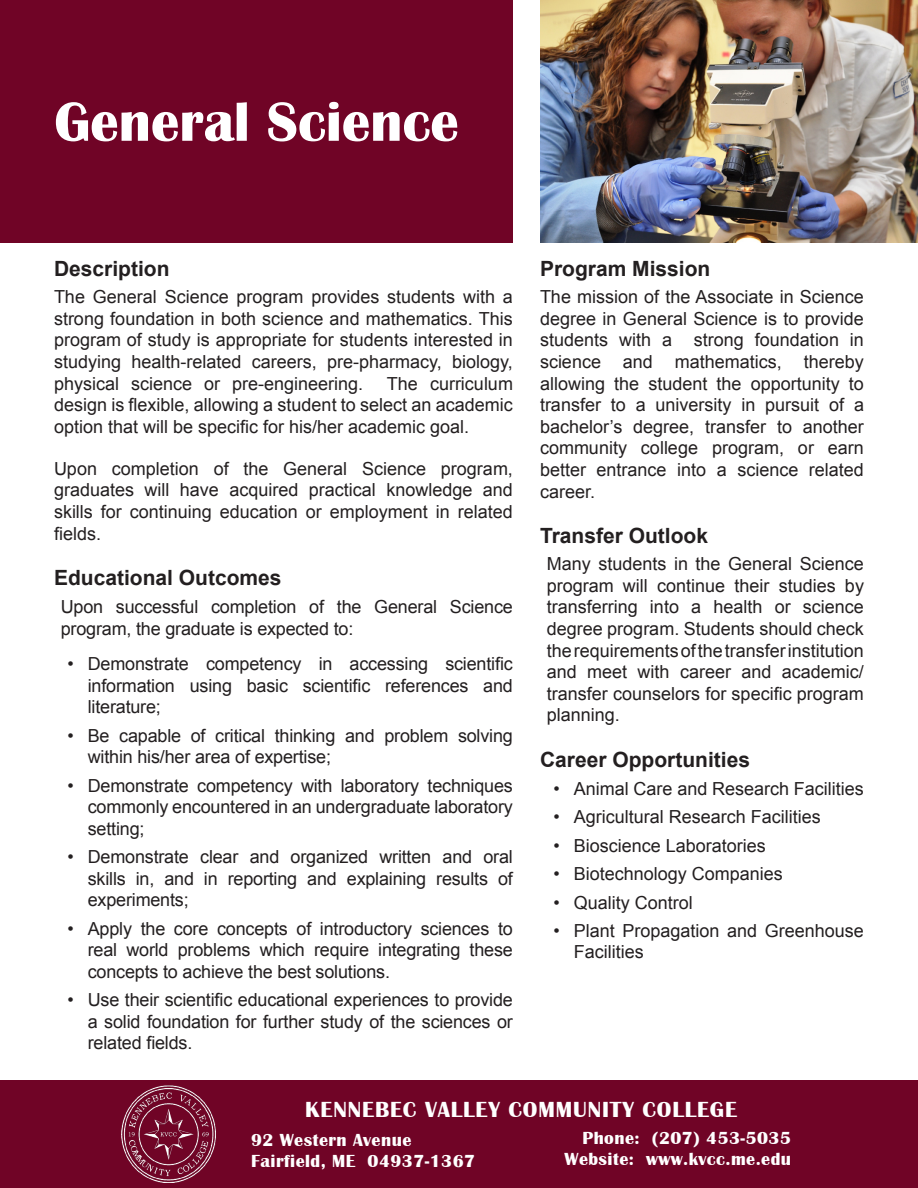
<style>
.page{position:relative;width:918px;height:1188px;background:#fff}
.page>*{position:absolute;margin:0;border:0;box-sizing:border-box;transform-origin:0 0}
.t1{font:700 57px "Britannic";color:#fff}
.t2{font:700 22.5px "Britannic";letter-spacing:.04em;color:#fff}
.t3{font:700 21px "Arial";color:#231f20}
.Numbered_List{font:18px/21.6px "Arial";color:#231f20;text-align:justify}
.t4{font:700 18px "Britannic";letter-spacing:.025em;color:#fff}
</style>
<div class="page">
<div style="left:0;top:0;width:513px;height:243px;background:#700426"></div>
<div style="left:0;top:1080px;width:918px;height:108px;background:#700426"></div>
<img style="left:122px;top:1085px;width:94px;height:98px">
<img style="left:540px;top:0;width:378px;height:243px">
<p class="t1" style="left:54px;top:90px;width:406px">General Science</p>
<p class="t3" style="left:54px;top:255px;width:117px">Description</p>
<p class="Numbered_List" style="left:54px;top:286px;width:460px">The General Science program provides students with a strong foundation in both science and mathematics. This program of study is appropriate for students interested in studying health-related careers, pre-pharmacy, biology, physical science or pre-engineering.</p>
<p class="Numbered_List" style="left:54px;top:373px;width:460px;text-indent:333px">The curriculum design is flexible, allowing a student to select an academic option that will be specific for his/her academic goal.</p>
<p class="Numbered_List" style="left:54px;top:458px;width:460px">Upon completion of the General Science program, graduates will have acquired practical knowledge and skills for continuing education or employment in related fields.</p>
<p class="t3" style="left:54px;top:564px;width:229px">Educational Outcomes</p>
<p class="Numbered_List" style="left:61px;top:596px;width:454px">Upon successful completion of the General Science program, the graduate is expected to:</p>
<p class="Numbered_List" style="left:88px;top:653px;width:427px;text-indent:-20px">• Demonstrate competency in accessing scientific information using basic scientific references and literature;</p>
<p class="Numbered_List" style="left:88px;top:725px;width:427px;text-indent:-20px">• Be capable of critical thinking and problem solving within his/her area of expertise;</p>
<p class="Numbered_List" style="left:88px;top:775px;width:427px;text-indent:-20px">• Demonstrate competency with laboratory techniques commonly encountered in an undergraduate laboratory setting;</p>
<p class="Numbered_List" style="left:88px;top:846px;width:427px;text-indent:-20px">• Demonstrate clear and organized written and oral skills in, and in reporting and explaining results of experiments;</p>
<p class="Numbered_List" style="left:88px;top:918px;width:427px;text-indent:-20px">• Apply the core concepts of introductory sciences to real world problems which require integrating these concepts to achieve the best solutions.</p>
<p class="Numbered_List" style="left:88px;top:989px;width:427px;text-indent:-20px">• Use their scientific educational experiences to provide a solid foundation for further study of the sciences or related fields.</p>
<p class="t3" style="left:540px;top:255px;width:172px">Program Mission</p>
<p class="Numbered_List" style="left:540px;top:286px;width:326px">The mission of the Associate in Science degree in General Science is to provide students with a strong foundation in science and mathematics, thereby allowing the student the opportunity to transfer to a university in pursuit of a bachelor’s degree, transfer to another community college program, or earn better entrance into a science related career.</p>
<p class="t3" style="left:540px;top:522px;width:170px">Transfer Outlook</p>
<p class="Numbered_List" style="left:547px;top:553px;width:319px">Many students in the General Science program will continue their studies by transferring into a health or science degree program. Students should check the requirements of the transfer institution and meet with career and academic/ transfer counselors for specific program planning.</p>
<p class="t3" style="left:540px;top:745px;width:212px">Career Opportunities</p>
<p class="Numbered_List" style="left:554px;top:778px;width:312px">• Animal Care and Research Facilities</p>
<p class="Numbered_List" style="left:554px;top:807px;width:269px">• Agricultural Research Facilities</p>
<p class="Numbered_List" style="left:554px;top:835px;width:214px">• Bioscience Laboratories</p>
<p class="Numbered_List" style="left:554px;top:863px;width:231px">• Biotechnology Companies</p>
<p class="Numbered_List" style="left:554px;top:892px;width:141px">• Quality Control</p>
<p class="Numbered_List" style="left:574px;top:920px;width:292px;text-indent:-20px">• Plant Propagation and Greenhouse<br>Facilities</p>
<p class="t2" style="left:305px;top:1097px;width:432px">Kennebec Valley Comm unity College</p>
<p class="t4" style="left:251px;top:1130px;width:162px">92 Western Avenue</p>
<p class="t4" style="left:251px;top:1151px;width:226px">Fairfield, ME 04937-1367</p>
<p class="t4" style="left:583px;top:1128px;width:210px">Phone: (207) 453-5035</p>
<p class="t4" style="left:565px;top:1149px;width:228px">Website: www.kvcc.me.edu</p>
</div>
